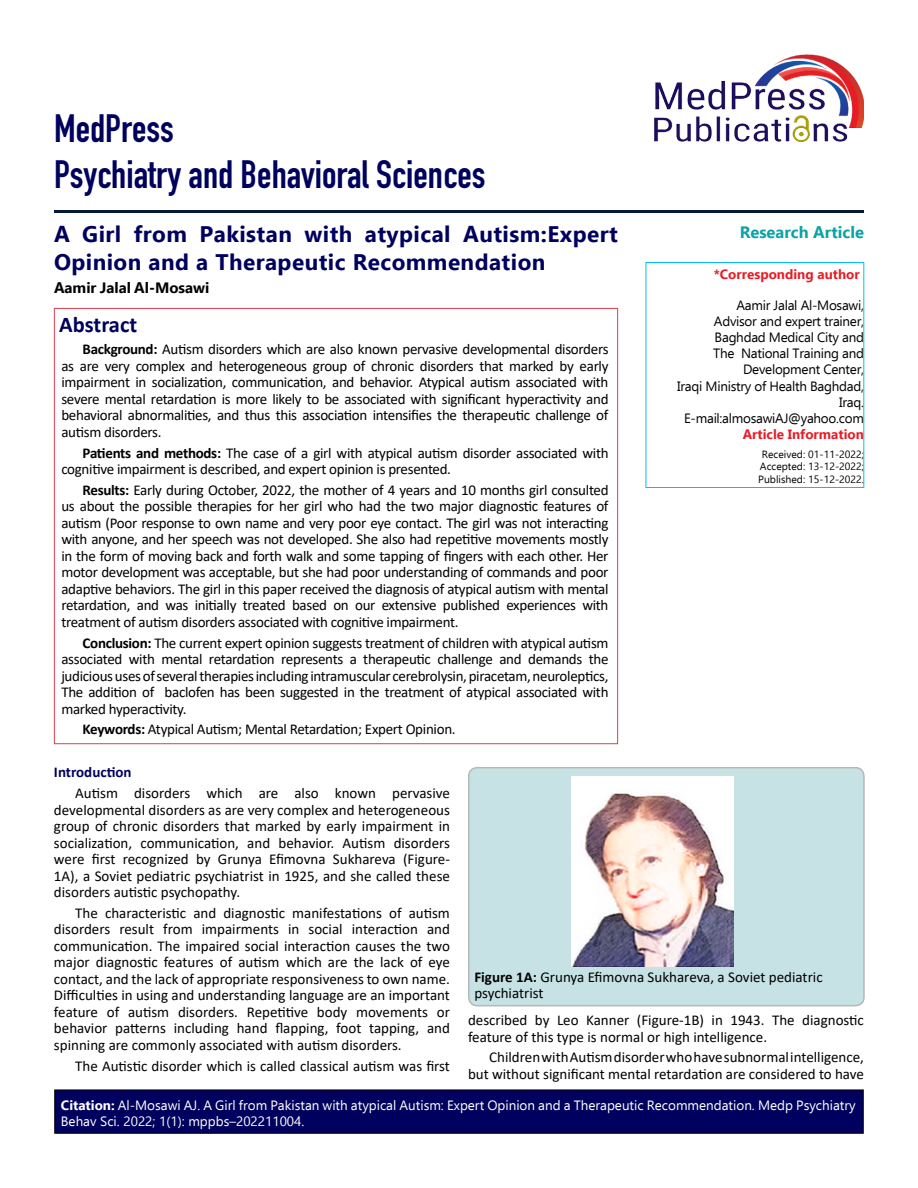
<style>
.page{position:relative;width:918px;height:1188px;background:#fff}
.page>*{position:absolute;margin:0;border:0;box-sizing:border-box;transform-origin:0 0}
.t1{font:39px/45.6px "DIN Engschrift Std";color:#00005e}
.t2{font:700 22.5px/28.2px "Ebrima";letter-spacing:.02em;color:#00005f}
.t3{font:700 22.5px "Calibri";color:#00005e}
.t4{font:700 16.5px "Ebrima";color:#0aa3a6}
.t5{font:15px/16.5px "Calibri";letter-spacing:-.01em;color:#000;text-align:justify}
.t6{font:700 15px "Ebrima";color:#000}
.t7{font:700 15px "Calibri";color:#00005e}
.t8{font:13.5px/16.2px "Ebrima";letter-spacing:-.02em;color:#000;text-align:right}
.t9{font:13.5px/16.2px "Ebrima";color:#fff}
.t10{font:700 13.5px "Ebrima";color:#e71d27}
.t11{font:10.5px/12.6px "Ebrima";color:#000;text-align:center}
.s1{font-weight:700}
</style>
<div class="page">
<img style="left:655px;top:54px;width:209px;height:87px">
<hr style="left:54px;top:210px;width:810px;height:3px;background:#051a36">
<div style="left:55px;top:1090px;width:808px;height:43px;background:#00005e;border:1px solid #000"></div>
<div style="left:646px;top:262px;width:218px;height:226px;border:1px solid #00bdff"></div>
<div style="left:469px;top:768px;width:395px;height:238px;background:#c6e2e4;border-radius:9px"></div>
<div style="left:468px;top:767px;width:397px;height:239px;border:2px solid #000;border-radius:9px"></div>
<img style="left:572px;top:777px;width:161px;height:190px">
<h1 class="t1" style="left:54px;top:106px;width:433px">MedPress<br>Psychiatry and Behavioral Sciences</h1>
<h2 class="t2" style="left:54px;top:218px;width:565px">A Girl from Pakistan with atypical Autism:Expert<br>Opinion and a Therapeutic Recommendation</h2>
<p class="t6" style="left:54px;top:276px;width:157px">Aamir Jalal Al-Mosawi</p>
<h2 class="t3" style="left:59px;top:309px;width:79px">Abstract</h2>
<p class="t5" style="left:61px;top:341px;width:549px;text-indent:21px"><span class="s1">Background:</span> Autism disorders which are also known pervasive developmental disorders as are very complex and heterogeneous group of chronic disorders that marked by early impairment in socialization, communication, and behavior. Atypical autism associated with severe mental retardation is more likely to be associated with significant hyperactivity and behavioral abnormalities, and thus this association intensifies the therapeutic challenge of autism disorders.</p>
<p class="t5" style="left:61px;top:444px;width:549px;text-indent:21px"><span class="s1">Patients and methods:</span> The case of a girl with atypical autism disorder associated with cognitive impairment is described, and expert opinion is presented.</p>
<p class="t5" style="left:61px;top:481px;width:549px;text-indent:21px"><span class="s1">Results:</span> Early during October, 2022, the mother of 4 years and 10 months girl consulted us about the possible therapies for her girl who had the two major diagnostic features of autism (Poor response to own name and very poor eye contact. The girl was not interacting with anyone, and her speech was not developed. She also had repetitive movements mostly in the form of moving back and forth walk and some tapping of fingers with each other. Her motor development was acceptable, but she had poor understanding of commands and poor adaptive behaviors. The girl in this paper received the diagnosis of atypical autism with mental retardation, and was initially treated based on our extensive published experiences with treatment of autism disorders associated with cognitive impairment.</p>
<p class="t5" style="left:61px;top:634px;width:549px;text-indent:21px"><span class="s1">Conclusion:</span> The current expert opinion suggests treatment of children with atypical autism associated with mental retardation represents a therapeutic challenge and demands the judicious uses of several therapies including intramuscular cerebrolysin, piracetam, neuroleptics, The addition of baclofen has been suggested in the treatment of atypical associated with marked hyperactivity.</p>
<p class="t5" style="left:83px;top:721px;width:375px"><span class="s1">Keywords:</span> Atypical Autism; Mental Retardation; Expert Opinion.</p>
<p class="t7" style="left:54px;top:762px;width:79px">Introduction</p>
<p class="t5" style="left:54px;top:785px;width:398px;text-indent:21px">Autism disorders which are also known pervasive developmental disorders as are very complex and heterogeneous group of chronic disorders that marked by early impairment in socialization, communication, and behavior. Autism disorders were first recognized by Grunya Efimovna Sukhareva (Figure-1A), a Soviet pediatric psychiatrist in 1925, and she called these disorders autistic psychopathy.</p>
<p class="t5" style="left:54px;top:904px;width:397px;text-indent:21px">The characteristic and diagnostic manifestations of autism disorders result from impairments in social interaction and communication. The impaired social interaction causes the two major diagnostic features of autism which are the lack of eye contact, and the lack of appropriate responsiveness to own name.<br>Difficulties in using and understanding language are an important feature of autism disorders. Repetitive body movements or behavior patterns including hand flapping, foot tapping, and spinning are commonly associated with autism disorders.</p>
<p class="t5" style="left:75px;top:1057px;width:376px">The Autistic disorder which is called classical autism was first</p>
<p class="t4" style="left:740px;top:219px;width:126px">Research Article</p>
<p class="t10" style="left:714px;top:263px;width:148px">*Corresponding author</p>
<p class="t8" style="left:677px;top:296px;width:188px">Aamir Jalal Al-Mosawi,<br>Advisor and expert trainer,<br>Baghdad Medical City and<br>The National Training and<br>Development Center,<br>Iraqi Ministry of Health Baghdad,<br>Iraq.<br>E-mail:almosawiAJ@yahoo.com</p>
<p class="t10" style="left:743px;top:424px;width:123px">Article Information</p>
<p class="t11" style="left:758px;top:447px;width:107px">Received: 01-11-2022;<br>Accepted: 13-12-2022;<br>Published: 15-12-2022.</p>
<p class="t5" style="left:474px;top:968px;width:350px"><span class="s1">Figure 1A:</span> Grunya Efimovna Sukhareva, a Soviet pediatric psychiatrist</p>
<p class="t5" style="left:468px;top:1012px;width:398px">described by Leo Kanner (Figure-1B) in 1943. The diagnostic feature of this type is normal or high intelligence.</p>
<p class="t5" style="left:468px;top:1049px;width:398px;text-align:right">Children with Autism disorder who have subnormal intelligence, but without significant mental retardation are considered to have</p>
<p class="t9" style="left:61px;top:1096px;width:796px"><span class="s1">Citation:</span> Al-Mosawi AJ. A Girl from Pakistan with atypical Autism: Expert Opinion and a Therapeutic Recommendation. Medp Psychiatry<br>Behav Sci. 2022; 1(1): mppbs–202211004.</p>
</div>
